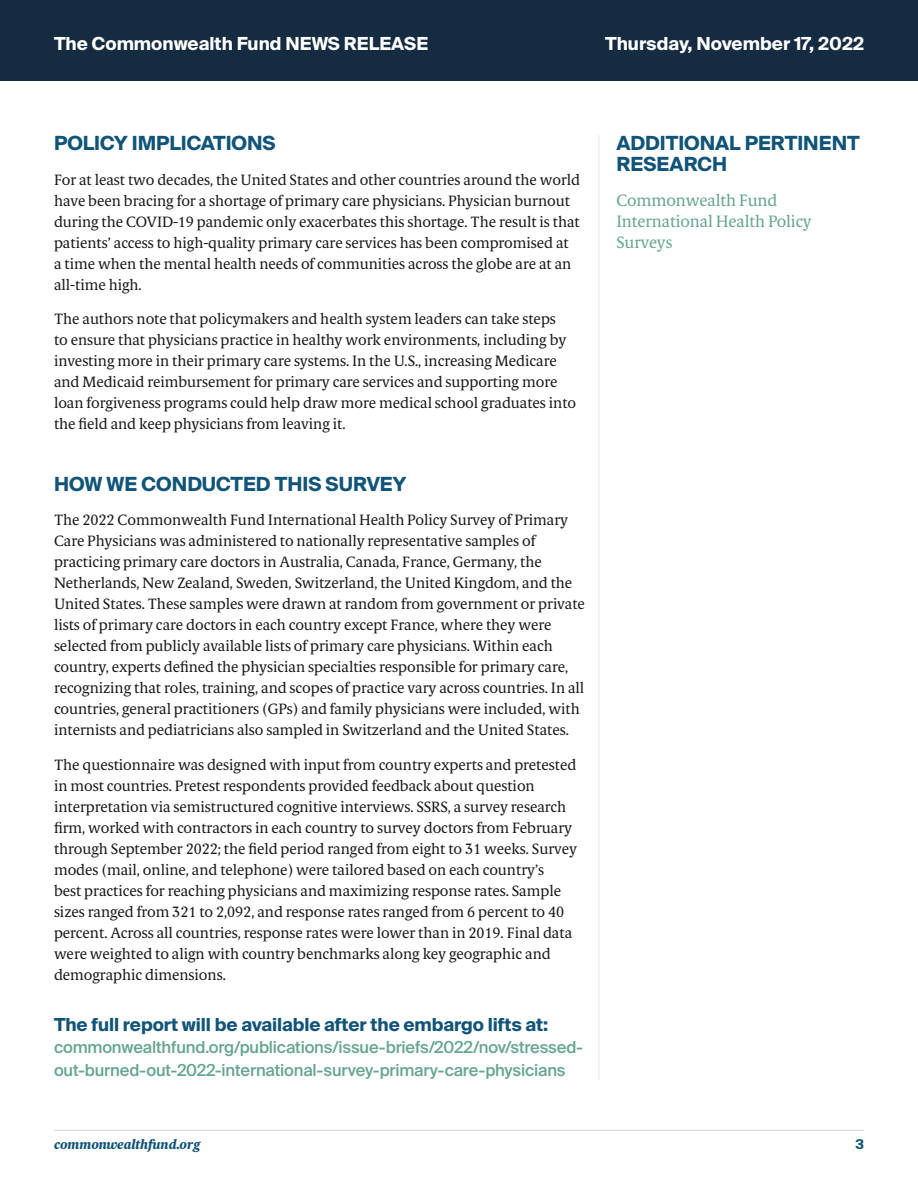
<style>
.page{position:relative;width:918px;height:1188px;background:#fff}
.page>*{position:absolute;margin:0;border:0;box-sizing:border-box;transform-origin:0 0}
.Body{font:700 19.5px/21px "Suisse Intl";color:#115479}
.t1{font:700 18px "Suisse Intl";color:#fff}
.Body-2{font:700 18px "Suisse Intl";letter-spacing:-.005em;color:#115479}
.Body-3{font:500 16.5px/22.5px "Suisse Intl";letter-spacing:-.01em;color:#65a591}
.Body-4{font:16.5px/21px "Berlingske Serif Text";letter-spacing:-.01em;color:#65a591}
.Body-5{font:15px/21px "Berlingske Serif Text";letter-spacing:-.005em;color:#1a1a1a}
.t2{font:italic 800 13.5px "Berlingske Serif Text";color:#115479}
.t3{font:700 13.5px "Suisse Intl";color:#115479}
</style>
<div class="page">
<div style="left:0;top:0;width:918px;height:81px;background:#142b41"></div>
<hr style="left:54px;top:1130px;width:810px;height:1px;background:#d1d1d1">
<hr style="left:598px;top:135px;width:2px;height:945px;background:#efefef">
<p class="t1" style="left:54px;top:33px;width:376px">The Commonwealth Fund NEWS RELEASE</p>
<p class="t1" style="left:605px;top:33px;width:260px">Thursday, November 17, 2022</p>
<p class="Body" style="left:54px;top:133px;width:223px">POLICY IMPLICATIONS</p>
<p class="Body-5" style="left:54px;top:169px;width:528px">For at least two decades, the United States and other countries around the world have been bracing for a shortage of primary care physicians. Physician burnout during the COVID-19 pandemic only exacerbates this shortage. The result is that patients’ access to high-quality primary care services has been compromised at a time when the mental health needs of communities across the globe are at an all-time high.</p>
<p class="Body-5" style="left:54px;top:308px;width:524px">The authors note that policymakers and health system leaders can take steps<br>to ensure that physicians practice in healthy work environments, including by investing more in their primary care systems. In the U.S., increasing Medicare and Medicaid reimbursement for primary care services and supporting more loan forgiveness programs could help draw more medical school graduates into the field and keep physicians from leaving it.</p>
<p class="Body" style="left:54px;top:473px;width:354px">HOW WE CONDUCTED THIS SURVEY</p>
<p class="Body-5" style="left:54px;top:509px;width:533px">The 2022 Commonwealth Fund International Health Policy Survey of Primary Care Physicians was administered to nationally representative samples of practicing primary care doctors in Australia, Canada, France, Germany, the Netherlands, New Zealand, Sweden, Switzerland, the United Kingdom, and the United States. These samples were drawn at random from government or private lists of primary care doctors in each country except France, where they were selected from publicly available lists of primary care physicians. Within each country, experts defined the physician specialties responsible for primary care, recognizing that roles, training, and scopes of practice vary across countries. In all countries, general practitioners (GPs) and family physicians were included, with internists and pediatricians also sampled in Switzerland and the United States.</p>
<p class="Body-5" style="left:54px;top:754px;width:525px">The questionnaire was designed with input from country experts and pretested in most countries. Pretest respondents provided feedback about question interpretation via semistructured cognitive interviews. SSRS, a survey research firm, worked with contractors in each country to survey doctors from February through September 2022; the field period ranged from eight to 31 weeks. Survey modes (mail, online, and telephone) were tailored based on each country’s<br>best practices for reaching physicians and maximizing response rates. Sample sizes ranged from 321 to 2,092, and response rates ranged from 6 percent to 40 percent. Across all countries, response rates were lower than in 2019. Final data were weighted to align with country benchmarks along key geographic and demographic dimensions.</p>
<p class="Body-2" style="left:54px;top:1014px;width:496px">The full report will be available after the embargo lifts at:</p>
<p class="Body-3" style="left:54px;top:1036px;width:531px">commonwealthfund.org/publications/issue-briefs/2022/nov/stressed&shy;out-burned-out-2022-international-survey-primary-care-physicians</p>
<p class="Body" style="left:616px;top:133px;width:245px">ADDITIONAL PERTINENT<br>RESEARCH</p>
<p class="Body-4" style="left:616px;top:189px;width:197px">Commonwealth Fund<br>International Health Policy<br>Surveys</p>
<p class="t2" style="left:54px;top:1134px;width:147px">commonwealthfund.org</p>
<p class="t3" style="left:855px;top:1136px;width:10px">3</p>
</div>
